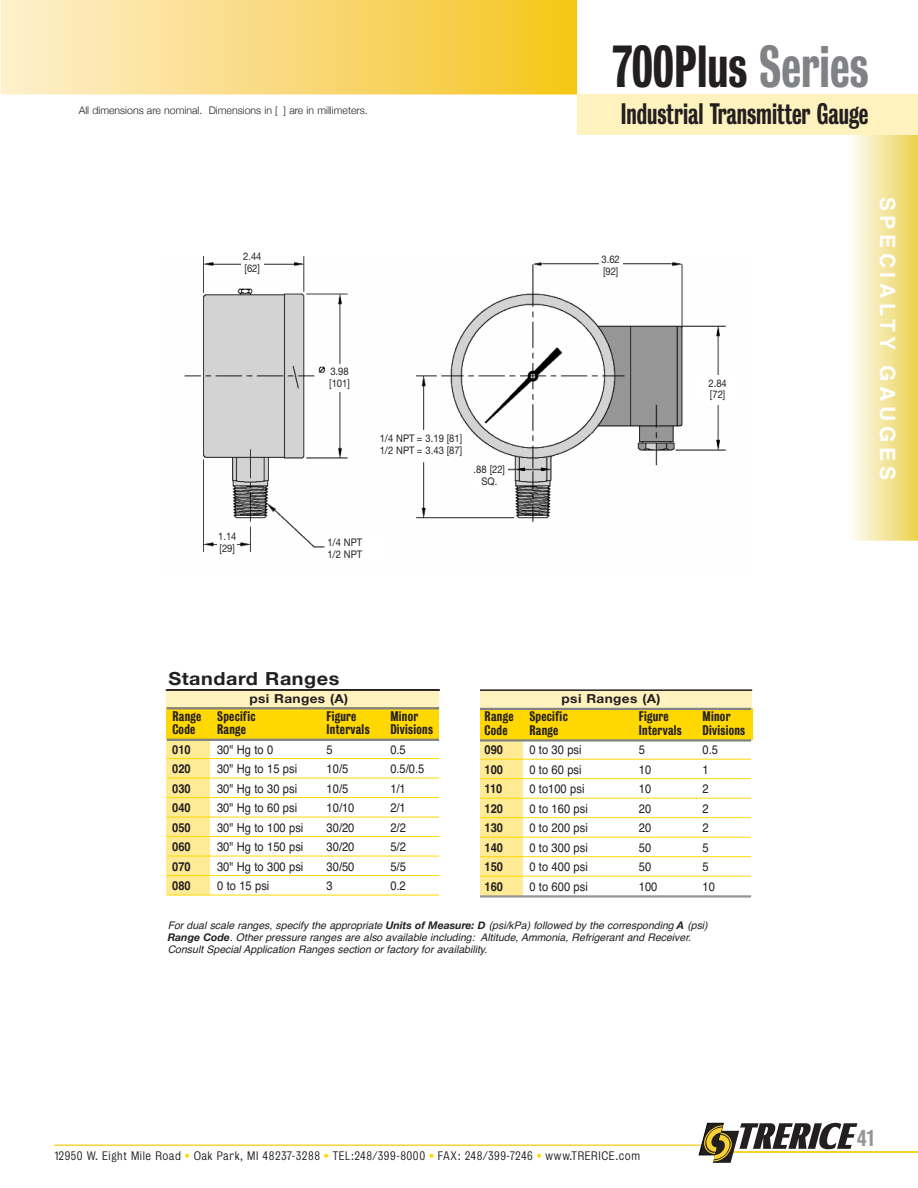
<style>
.page{position:relative;width:918px;height:1188px;background:#fff}
.page>*{position:absolute;margin:0;border:0;box-sizing:border-box;transform-origin:0 0}
.t1{font:54px "Grot Three Five";color:#231f20;scale:.9 1}
.t2{font:27px "Grot Three Five";color:#231f20;scale:.88 1}
.t3{font:700 21px "Helvetica";letter-spacing:.22em;color:#fff}
.t4{font:21px "Grot Three Five";color:#939598}
.t5{font:700 18px "Helvetica Neue";letter-spacing:.03em;color:#231f20;scale:1.1 1}
.t6{font:12.75px "Grot Three Five";letter-spacing:.02em;color:#231f20}
.t7{font:12.3px "Helvetica";color:#231f20;scale:.9 1}
.t8{font:700 12.3px "Helvetica";color:#231f20;scale:.9 1}
.t9{font:700 12.3px "Helvetica Neue";letter-spacing:.03em;color:#231f20;scale:1.1 1}
.t10{font:11.25px "Grot Five One";letter-spacing:.05em;color:#231f20}
.t11{font:italic 10.5px/12px "Helvetica";color:#231f20}
.t12{font:10.5px/12px "Helvetica Neue";color:#231f20;scale:.9 1}
.t13{font:300 10.5px "Helvetica Neue";color:#231f20}
.s1{color:#808285}
.s2{font-family:"Helvetica Neue";font-weight:700}
.s3{color:#ffd801}
</style>
<div class="page">
<div style="left:1px;top:0;width:576px;height:95px;background:linear-gradient(to right,#feefd1,#f5c51f)"></div>
<div style="left:479px;top:693px;width:44px;height:203px;background:#ffea95"></div>
<div style="left:479px;top:690px;width:273px;height:20px;background:#fef2be"></div>
<div style="left:479px;top:708px;width:273px;height:32px;background:#ffd801"></div>
<div style="left:166px;top:691px;width:44px;height:204px;background:#ffea95"></div>
<div style="left:167px;top:690px;width:272px;height:19px;background:#fef2be"></div>
<div style="left:166px;top:708px;width:273px;height:31px;background:#ffd801"></div>
<div style="left:849px;top:133px;width:69px;height:408px;background:linear-gradient(to right,#fdfdfd,#ebd24c)"></div>
<hr style="left:167px;top:707px;width:272px;height:2px;background:#808285">
<hr style="left:167px;top:739px;width:272px;height:2px;background:#808285">
<hr style="left:167px;top:758px;width:272px;height:1px;background:#ffd801">
<hr style="left:167px;top:778px;width:272px;height:1px;background:#ffd801">
<hr style="left:167px;top:797px;width:272px;height:1px;background:#ffd801">
<hr style="left:167px;top:817px;width:272px;height:1px;background:#ffd801">
<hr style="left:167px;top:836px;width:272px;height:1px;background:#ffd801">
<hr style="left:167px;top:856px;width:272px;height:1px;background:#ffd801">
<hr style="left:167px;top:875px;width:272px;height:1px;background:#ffd801">
<hr style="left:167px;top:895px;width:272px;height:1px;background:#ffd801">
<hr style="left:479px;top:708px;width:272px;height:2px;background:#808285">
<hr style="left:479px;top:739px;width:272px;height:3px;background:#808285">
<hr style="left:479px;top:759px;width:272px;height:1px;background:#ffd801">
<hr style="left:479px;top:778px;width:272px;height:1px;background:#ffd801">
<hr style="left:479px;top:798px;width:272px;height:1px;background:#ffd801">
<hr style="left:479px;top:817px;width:272px;height:1px;background:#ffd801">
<hr style="left:479px;top:837px;width:272px;height:1px;background:#ffd801">
<hr style="left:479px;top:856px;width:272px;height:1px;background:#ffd801">
<hr style="left:479px;top:876px;width:272px;height:1px;background:#ffd801">
<hr style="left:479px;top:895px;width:272px;height:3px;background:#939598">
<div style="left:577px;top:94px;width:341px;height:41px;background:#fef2be"></div>
<hr style="left:166px;top:689px;width:586px;height:2px;background:#231f20">
<img style="left:184px;top:257px;width:543px;height:296px">
<div style="left:380px;top:431px;width:86px;height:30px;background:#fff"></div>
<div style="left:599px;top:251px;width:23px;height:29px;background:#fff"></div>
<div style="left:471px;top:461px;width:37px;height:30px;background:#fff"></div>
<div style="left:697px;top:375px;width:41px;height:30px;background:#fff"></div>
<div style="left:327px;top:534px;width:62px;height:31px;background:#fff"></div>
<div style="left:218px;top:529px;width:19px;height:29px;background:#fff"></div>
<div style="left:241px;top:249px;width:22px;height:29px;background:#fff"></div>
<div style="left:328px;top:364px;width:24px;height:27px;background:#fff"></div>
<div style="left:440px;top:669px;width:39px;height:246px;background:#fff"></div>
<hr style="left:719px;top:1152px;width:199px;height:1px;background:#f9d232">
<svg style="left:55px;top:1123px;width:802px;height:40px"></svg>
<p class="t13" style="left:79px;top:104px;width:291px">All dimensions are nominal. Dimensions in [ ] are in millimeters.</p>
<p class="t12" style="left:243px;top:251px;width:22px">2.44 [62]</p>
<p class="t12" style="left:218px;top:532px;width:22px">1.14 [29]</p>
<p class="t12" style="left:329px;top:366px;width:24px">3.98 [101]</p>
<p class="t12" style="left:380px;top:434px;width:93px">1/4 NPT = 3.19 [81]<br>1/2 NPT = 3.43 [87]</p>
<p class="t12" style="left:474px;top:464px;width:36px;text-align:center">.88 [22]<br>SQ.</p>
<p class="t12" style="left:327px;top:538px;width:40px">1/4 NPT<br>1/2 NPT</p>
<h1 class="t1" style="left:613px;top:37px;width:286px">700Plus <span class="s1">Series</span></h1>
<h2 class="t2" style="left:621px;top:99px;width:283px">Industrial Transmitter Gauge</h2>
<p class="t12" style="left:602px;top:254px;width:22px">3.62 [92]</p>
<p class="t12" style="left:708px;top:380px;width:22px;line-height:10.5px">2.84 [72]</p>
<h3 class="t3" style="left:900px;top:197px;width:285px;rotate:90deg">SPECIALTY GAUGES</h3>
<h3 class="t5" style="left:168px;top:667px;width:157px">Standard Ranges</h3>
<p class="t9" style="left:249px;top:691px;width:91px">psi Ranges (A)</p>
<p class="t6" style="left:172px;top:709px;width:85px">Range Specific</p>
<p class="t6" style="left:327px;top:709px;width:31px">Figure</p>
<p class="t6" style="left:390px;top:709px;width:29px">Minor</p>
<p class="t6" style="left:172px;top:722px;width:24px">Code</p>
<p class="t6" style="left:217px;top:722px;width:30px">Range</p>
<p class="t6" style="left:327px;top:722px;width:44px">Intervals</p>
<p class="t6" style="left:390px;top:722px;width:44px">Divisions</p>
<p class="t8" style="left:172px;top:742px;width:22px">010</p>
<p class="t7" style="left:217px;top:742px;width:64px">30" Hg to 0</p>
<p class="t7" style="left:327px;top:742px;width:8px">5</p>
<p class="t7" style="left:390px;top:742px;width:19px">0.5</p>
<p class="t8" style="left:172px;top:762px;width:22px">020</p>
<p class="t7" style="left:217px;top:762px;width:91px">30" Hg to 15 psi</p>
<p class="t7" style="left:327px;top:762px;width:26px">10/5</p>
<p class="t7" style="left:390px;top:762px;width:39px">0.5/0.5</p>
<p class="t8" style="left:172px;top:781px;width:22px">030</p>
<p class="t7" style="left:217px;top:781px;width:91px">30" Hg to 30 psi</p>
<p class="t7" style="left:327px;top:781px;width:26px">10/5</p>
<p class="t7" style="left:390px;top:781px;width:19px">1/1</p>
<p class="t8" style="left:172px;top:801px;width:22px">040</p>
<p class="t7" style="left:217px;top:801px;width:91px">30" Hg to 60 psi</p>
<p class="t7" style="left:327px;top:801px;width:32px">10/10</p>
<p class="t7" style="left:390px;top:801px;width:19px">2/1</p>
<p class="t8" style="left:172px;top:820px;width:22px">050</p>
<p class="t7" style="left:217px;top:820px;width:97px">30" Hg to 100 psi</p>
<p class="t7" style="left:327px;top:820px;width:32px">30/20</p>
<p class="t7" style="left:390px;top:820px;width:19px">2/2</p>
<p class="t8" style="left:172px;top:840px;width:22px">060</p>
<p class="t7" style="left:217px;top:840px;width:97px">30" Hg to 150 psi</p>
<p class="t7" style="left:327px;top:840px;width:32px">30/20</p>
<p class="t7" style="left:390px;top:840px;width:19px">5/2</p>
<p class="t8" style="left:172px;top:859px;width:22px">070</p>
<p class="t7" style="left:217px;top:859px;width:97px">30" Hg to 300 psi</p>
<p class="t7" style="left:327px;top:859px;width:32px">30/50</p>
<p class="t7" style="left:390px;top:859px;width:19px">5/5</p>
<p class="t8" style="left:172px;top:879px;width:22px">080</p>
<p class="t7" style="left:217px;top:879px;width:60px">0 to 15 psi</p>
<p class="t7" style="left:327px;top:879px;width:8px">3</p>
<p class="t7" style="left:390px;top:879px;width:19px">0.2</p>
<p class="t9" style="left:562px;top:691px;width:91px">psi Ranges (A)</p>
<p class="t6" style="left:485px;top:709px;width:85px">Range Specific</p>
<p class="t6" style="left:639px;top:709px;width:31px">Figure</p>
<p class="t6" style="left:703px;top:709px;width:29px">Minor</p>
<p class="t6" style="left:485px;top:723px;width:24px">Code</p>
<p class="t6" style="left:529px;top:723px;width:30px">Range</p>
<p class="t6" style="left:639px;top:723px;width:44px">Intervals</p>
<p class="t6" style="left:703px;top:723px;width:44px">Divisions</p>
<p class="t8" style="left:485px;top:743px;width:22px">090</p>
<p class="t7" style="left:529px;top:743px;width:60px">0 to 30 psi</p>
<p class="t7" style="left:639px;top:743px;width:8px">5</p>
<p class="t7" style="left:703px;top:743px;width:19px">0.5</p>
<p class="t8" style="left:485px;top:762px;width:22px">100</p>
<p class="t7" style="left:529px;top:762px;width:60px">0 to 60 psi</p>
<p class="t7" style="left:639px;top:762px;width:15px">10</p>
<p class="t7" style="left:703px;top:762px;width:8px">1</p>
<p class="t8" style="left:485px;top:782px;width:21px">110</p>
<p class="t7" style="left:529px;top:782px;width:63px">0 to100 psi</p>
<p class="t7" style="left:639px;top:782px;width:15px">10</p>
<p class="t7" style="left:703px;top:782px;width:8px">2</p>
<p class="t8" style="left:485px;top:801px;width:22px">120</p>
<p class="t7" style="left:529px;top:801px;width:67px">0 to 160 psi</p>
<p class="t7" style="left:639px;top:801px;width:15px">20</p>
<p class="t7" style="left:703px;top:801px;width:8px">2</p>
<p class="t8" style="left:485px;top:821px;width:22px">130</p>
<p class="t7" style="left:529px;top:821px;width:67px">0 to 200 psi</p>
<p class="t7" style="left:639px;top:821px;width:15px">20</p>
<p class="t7" style="left:703px;top:821px;width:8px">2</p>
<p class="t8" style="left:485px;top:840px;width:22px">140</p>
<p class="t7" style="left:529px;top:840px;width:67px">0 to 300 psi</p>
<p class="t7" style="left:639px;top:840px;width:15px">50</p>
<p class="t7" style="left:703px;top:840px;width:8px">5</p>
<p class="t8" style="left:485px;top:860px;width:22px">150</p>
<p class="t7" style="left:529px;top:860px;width:67px">0 to 400 psi</p>
<p class="t7" style="left:639px;top:860px;width:15px">50</p>
<p class="t7" style="left:703px;top:860px;width:8px">5</p>
<p class="t8" style="left:485px;top:879px;width:22px">160</p>
<p class="t7" style="left:529px;top:879px;width:67px">0 to 600 psi</p>
<p class="t7" style="left:639px;top:879px;width:22px">100</p>
<p class="t7" style="left:703px;top:879px;width:15px">10</p>
<p class="t11" style="left:168px;top:919px;width:542px">For dual scale ranges, specify the appropriate <span class="s2">Units of Measure: D</span> (psi/kPa) followed by the corresponding <span class="s2">A</span> (psi)<br><span class="s2">Range Code</span>. Other pressure ranges are also available including: Altitude, Ammonia, Refrigerant and Receiver.<br>Consult Special Application Ranges section or factory for availability.</p>
<p class="t10" style="left:55px;top:1150px;width:587px">12950 W. Eight Mile Road <span class="s3">•</span> Oak Park, MI 48237-3288 <span class="s3">•</span> TEL:248/399-8000 <span class="s3">•</span> FAX: 248/399-7246 <span class="s3">•</span> www.TRERICE.com</p>
<h3 class="t4" style="left:857px;top:1127px;width:18px">41</h3>
</div>
